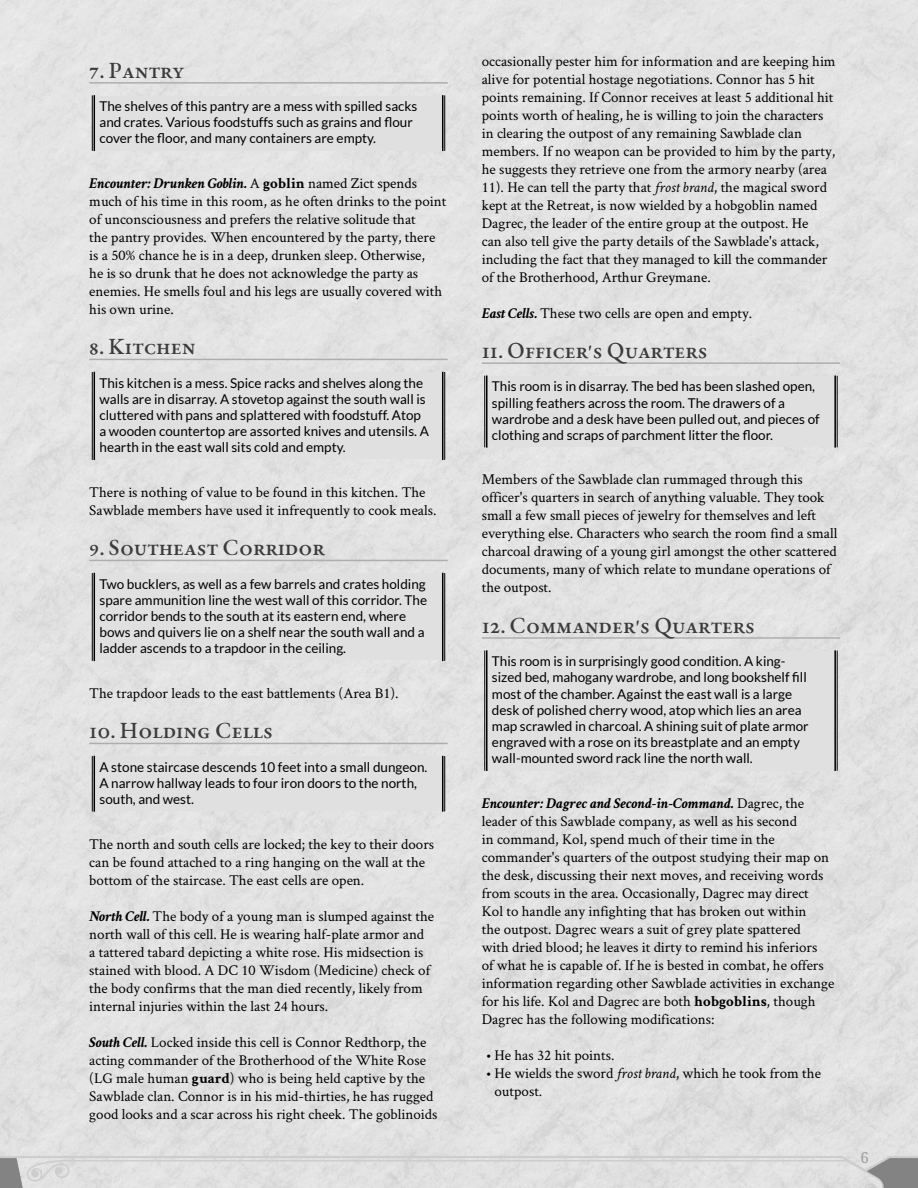
<style>
.page{position:relative;width:918px;height:1188px;background:#fff}
.page>*{position:absolute;margin:0;border:0;box-sizing:border-box;transform-origin:0 0}
.Heading_2{font:500 22.5px "EB Garamond";letter-spacing:-.005em;color:#3b3b3b}
.Core_Body{font:15px/18px "Crimson Text";color:#000}
.t1{font:15px "Noto Serif";color:#9e9e9e}
.Boxed_Text{font:13.5px/16.2px "Lato";color:#000}
.s1{font-weight:700;font-style:italic}
.s2{font-weight:700}
.s3{font-style:italic}
</style>
<div class="page">
<div style="left:0;top:0;width:918px;height:1156px;background:#e2e2e2"></div>
<svg style="left:0;top:1156px;width:918px;height:32px;background:#d8d8d8"></svg>
<hr style="left:89px;top:82px;width:359px;height:2px;background:#aeaeae">
<div style="left:94px;top:96px;width:349px;height:54px;background:#e0e0e0"></div>
<hr style="left:92px;top:96px;width:1px;height:54px;background:#000">
<hr style="left:94px;top:96px;width:1px;height:54px;background:#000">
<hr style="left:444px;top:96px;width:1px;height:54px;background:#000">
<hr style="left:442px;top:96px;width:1px;height:54px;background:#000">
<hr style="left:89px;top:359px;width:359px;height:1px;background:#aeaeae">
<div style="left:94px;top:373px;width:349px;height:86px;background:#e0e0e0"></div>
<hr style="left:92px;top:373px;width:1px;height:86px;background:#000">
<hr style="left:94px;top:373px;width:1px;height:86px;background:#000">
<hr style="left:444px;top:373px;width:1px;height:86px;background:#000">
<hr style="left:442px;top:373px;width:1px;height:86px;background:#000">
<hr style="left:89px;top:560px;width:359px;height:1px;background:#aeaeae">
<div style="left:94px;top:574px;width:349px;height:86px;background:#e0e0e0"></div>
<hr style="left:92px;top:574px;width:1px;height:86px;background:#000">
<hr style="left:94px;top:574px;width:1px;height:86px;background:#000">
<hr style="left:444px;top:574px;width:1px;height:86px;background:#000">
<hr style="left:442px;top:574px;width:1px;height:86px;background:#000">
<hr style="left:89px;top:743px;width:359px;height:1px;background:#aeaeae">
<div style="left:94px;top:757px;width:349px;height:54px;background:#e0e0e0"></div>
<hr style="left:92px;top:757px;width:1px;height:54px;background:#000">
<hr style="left:94px;top:757px;width:1px;height:54px;background:#000">
<hr style="left:444px;top:757px;width:1px;height:54px;background:#000">
<hr style="left:442px;top:757px;width:1px;height:54px;background:#000">
<hr style="left:482px;top:362px;width:358px;height:2px;background:#aeaeae">
<div style="left:486px;top:376px;width:350px;height:71px;background:#e0e0e0"></div>
<hr style="left:484px;top:376px;width:1px;height:71px;background:#000">
<hr style="left:486px;top:376px;width:1px;height:71px;background:#000">
<hr style="left:837px;top:376px;width:1px;height:71px;background:#000">
<hr style="left:834px;top:376px;width:2px;height:71px;background:#000">
<hr style="left:482px;top:637px;width:358px;height:2px;background:#aeaeae">
<div style="left:486px;top:651px;width:350px;height:119px;background:#e0e0e0"></div>
<hr style="left:484px;top:651px;width:1px;height:119px;background:#000">
<hr style="left:486px;top:651px;width:1px;height:119px;background:#000">
<hr style="left:837px;top:651px;width:1px;height:119px;background:#000">
<hr style="left:834px;top:651px;width:2px;height:119px;background:#000">
<p class="Heading_2" style="left:89px;top:56px;width:97px">7. Pantry</p>
<p class="Boxed_Text" style="left:99px;top:98px;width:319px">The shelves of this pantry are a mess with spilled sacks and crates. Various foodstuffs such as grains and flour cover the floor, and many containers are empty.</p>
<p class="Core_Body" style="left:89px;top:174px;width:359px"><span class="s1">Encounter: Drunken Goblin.</span> A <span class="s2">goblin</span> named Zict spends much of his time in this room, as he often drinks to the point of unconsciousness and prefers the relative solitude that<br>the pantry provides. When encountered by the party, there is a 50% chance he is in a deep, drunken sleep. Otherwise,<br>he is so drunk that he does not acknowledge the party as enemies. He smells foul and his legs are usually covered with his own urine.</p>
<p class="Heading_2" style="left:89px;top:332px;width:108px">8. Kitchen</p>
<p class="Boxed_Text" style="left:99px;top:375px;width:331px">This kitchen is a mess. Spice racks and shelves along the walls are in disarray. A stovetop against the south wall is cluttered with pans and splattered with foodstuff. Atop a wooden countertop are assorted knives and utensils. A hearth in the east wall sits cold and empty.</p>
<p class="Core_Body" style="left:89px;top:483px;width:349px">There is nothing of value to be found in this kitchen. The<br>Sawblade members have used it infrequently to cook meals.</p>
<p class="Heading_2" style="left:89px;top:533px;width:237px">9. Southeast Corridor</p>
<p class="Boxed_Text" style="left:99px;top:576px;width:329px">Two bucklers, as well as a few barrels and crates holding spare ammunition line the west wall of this corridor. The corridor bends to the south at its eastern end, where bows and quivers lie on a shelf near the south wall and a ladder ascends to a trapdoor in the ceiling.</p>
<p class="Core_Body" style="left:89px;top:684px;width:311px">The trapdoor leads to the east battlements (Area B1).</p>
<p class="Heading_2" style="left:89px;top:716px;width:185px">10. Holding Cells</p>
<p class="Boxed_Text" style="left:99px;top:759px;width:329px">A stone staircase descends 10 feet into a small dungeon.<br>A narrow hallway leads to four iron doors to the north, south, and west.</p>
<p class="Core_Body" style="left:89px;top:834px;width:346px">The north and south cells are locked; the key to their doors can be found attached to a ring hanging on the wall at the bottom of the staircase. The east cells are open.</p>
<p class="Core_Body" style="left:89px;top:906px;width:346px"><span class="s1">North Cell.</span> The body of a young man is slumped against the north wall of this cell. He is wearing half-plate armor and a tattered tabard depicting a white rose. His midsection is stained with blood. A DC 10 Wisdom (Medicine) check of the body confirms that the man died recently, likely from internal injuries within the last 24 hours.</p>
<p class="Core_Body" style="left:89px;top:1032px;width:350px"><span class="s1">South Cell.</span> Locked inside this cell is Connor Redthorp, the acting commander of the Brotherhood of the White Rose (LG male human <span class="s2">guard</span>) who is being held captive by the Sawblade clan. Connor is in his mid-thirties, he has rugged good looks and a scar across his right cheek. The goblinoids</p>
<p class="Core_Body" style="left:482px;top:51px;width:355px">occasionally pester him for information and are keeping him alive for potential hostage negotiations. Connor has 5 hit points remaining. If Connor receives at least 5 additional hit points worth of healing, he is willing to join the characters in clearing the outpost of any remaining Sawblade clan members. If no weapon can be provided to him by the party, he suggests they retrieve one from the armory nearby (area 11). He can tell the party that <span class="s3">frost brand</span>, the magical sword kept at the Retreat, is now wielded by a hobgoblin named Dagrec, the leader of the entire group at the outpost. He<br>can also tell give the party details of the Sawblade's attack, including the fact that they managed to kill the commander of the Brotherhood, Arthur Greymane.</p>
<p class="Core_Body" style="left:482px;top:303px;width:272px"><span class="s1">East Cells.</span> These two cells are open and empty.</p>
<p class="Heading_2" style="left:482px;top:336px;width:228px">11. Officer's Quarters</p>
<p class="Boxed_Text" style="left:492px;top:378px;width:329px">This room is in disarray. The bed has been slashed open, spilling feathers across the room. The drawers of a wardrobe and a desk have been pulled out, and pieces of clothing and scraps of parchment litter the floor.</p>
<p class="Core_Body" style="left:482px;top:470px;width:357px">Members of the Sawblade clan rummaged through this officer's quarters in search of anything valuable. They took small a few small pieces of jewelry for themselves and left everything else. Characters who search the room find a small charcoal drawing of a young girl amongst the other scattered documents, many of which relate to mundane operations of the outpost.</p>
<p class="Heading_2" style="left:482px;top:611px;width:275px">12. Commander's Quarters</p>
<p class="Boxed_Text" style="left:492px;top:653px;width:318px">This room is in surprisingly good condition. A king&shy;sized bed, mahogany wardrobe, and long bookshelf fill most of the chamber. Against the east wall is a large desk of polished cherry wood, atop which lies an area map scrawled in charcoal. A shining suit of plate armor engraved with a rose on its breastplate and an empty wall-mounted sword rack line the north wall.</p>
<p class="Core_Body" style="left:482px;top:794px;width:354px"><span class="s1">Encounter: Dagrec and Second-in-Command.</span> Dagrec, the leader of this Sawblade company, as well as his second<br>in command, Kol, spend much of their time in the commander's quarters of the outpost studying their map on the desk, discussing their next moves, and receiving words from scouts in the area. Occasionally, Dagrec may direct<br>Kol to handle any infighting that has broken out within<br>the outpost. Dagrec wears a suit of grey plate spattered<br>with dried blood; he leaves it dirty to remind his inferiors<br>of what he is capable of. If he is bested in combat, he offers information regarding other Sawblade activities in exchange for his life. Kol and Dagrec are both <span class="s2">hobgoblins</span>, though Dagrec has the following modifications:</p>
<p class="Core_Body" style="left:486px;top:1046px;width:130px">• He has 32 hit points.</p>
<p class="Core_Body" style="left:495px;top:1064px;width:328px;text-indent:-9px">• He wields the sword <span class="s3">frost brand</span>, which he took from the outpost.</p>
<p class="t1" style="left:860px;top:1148px;width:10px">6</p>
</div>
